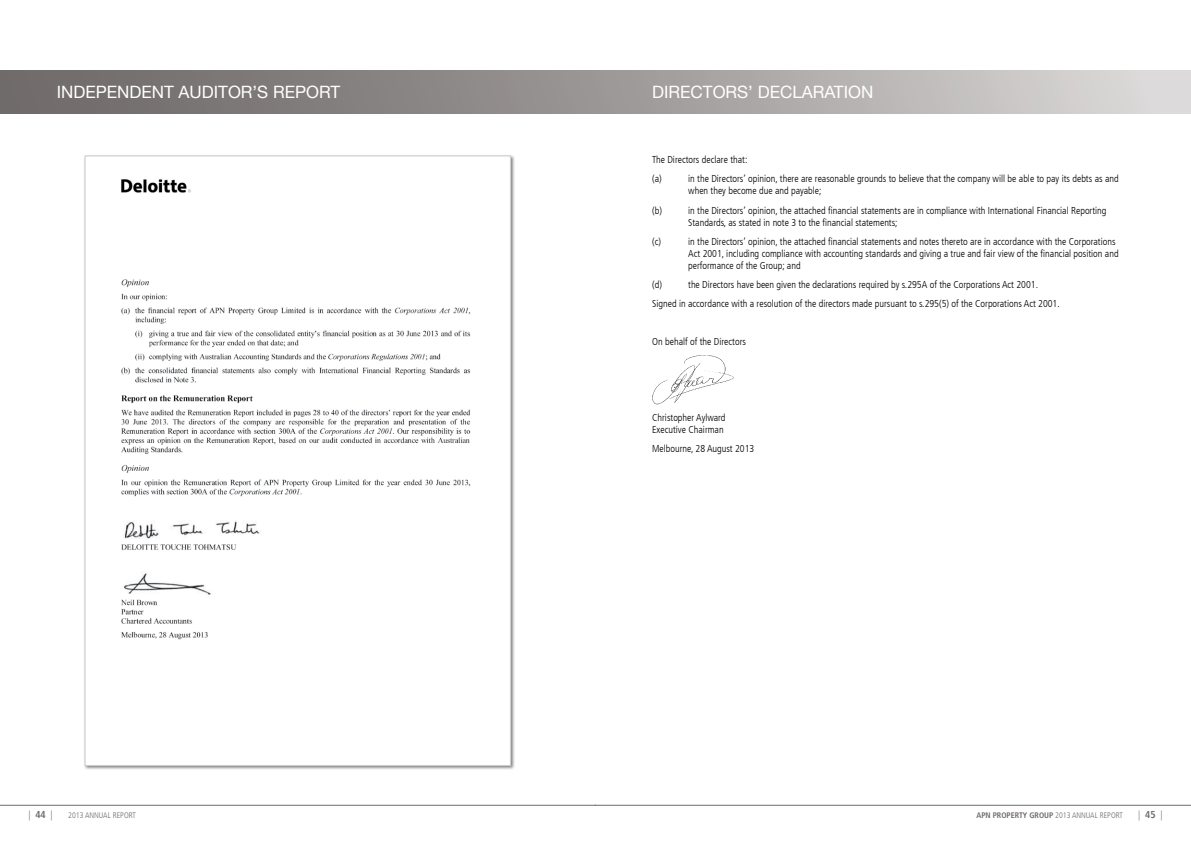
<style>
.page{position:relative;width:1191px;height:842px;background:#fff}
.page>*{position:absolute;margin:0;border:0;box-sizing:border-box;transform-origin:0 0}
.t1{font:17px "Helvetica Neue";color:#fff}
.t2{font:300 condensed 10px/12px "Frutiger LT";color:#000}
.t3{font:300 condensed 10px "Frutiger LT";color:#6f6a69}
.t4{font:700 condensed 8px "Frutiger LT";color:#6f6a69}
.t5{font:300 condensed 8px "Frutiger LT";color:#6f6a69}
.s1{font-weight:700}
.s2{font-weight:300}
</style>
<div class="page">
<hr style="left:0;top:805px;width:595px;height:1px;background:#6f6a69">
<div style="left:0;top:71px;width:595px;height:42px;background:linear-gradient(to right,#6d6867,#989493)"></div>
<hr style="left:595px;top:805px;width:596px;height:1px;background:#6f6a69">
<div style="left:595px;top:71px;width:596px;height:42px;background:linear-gradient(to right,#999595,#dfdddd)"></div>
<div style="left:83px;top:154px;width:432px;height:616px;background:#000;opacity:.5"></div>
<div style="left:85px;top:156px;width:425px;height:609px;background:#fff"></div>
<img style="left:121px;top:179px;width:350px;height:461px">
<img style="left:652px;top:355px;width:82px;height:50px">
<h1 class="t1" style="left:57px;top:82px;width:285px">INDEPENDENT AUDITOR’S REPORT</h1>
<h1 class="t1" style="left:652px;top:82px;width:223px">DIRECTORS’ DECLARATION</h1>
<p class="t2" style="left:652px;top:151px;width:97px;line-height:19.1px">The Directors declare that: (a)</p>
<p class="t2" style="left:688px;top:173px;width:432px">in the Directors’ opinion, there are reasonable grounds to believe that the company will be able to pay its debts as and when they become due and payable;</p>
<p class="t2" style="left:652px;top:204px;width:11px">(b)</p>
<p class="t2" style="left:688px;top:204px;width:420px">in the Directors’ opinion, the attached financial statements are in compliance with International Financial Reporting<br>Standards, as stated in note 3 to the financial statements;</p>
<p class="t2" style="left:652px;top:235px;width:10px">(c)</p>
<p class="t2" style="left:688px;top:235px;width:432px">in the Directors’ opinion, the attached financial statements and notes thereto are in accordance with the Corporations<br>Act 2001, including compliance with accounting standards and giving a true and fair view of the financial position and performance of the Group; and</p>
<p class="t2" style="left:652px;top:278px;width:11px">(d)</p>
<p class="t2" style="left:652px;top:275px;width:409px;line-height:19.1px;text-indent:36px">the Directors have been given the declarations required by s.295A of the Corporations Act 2001.<br>Signed in accordance with a resolution of the directors made pursuant to s.295(5) of the Corporations Act 2001.</p>
<p class="t2" style="left:652px;top:336px;width:95px">On behalf of the Directors</p>
<p class="t2" style="left:652px;top:412px;width:75px">Christopher Aylward<br>Executive Chairman</p>
<p class="t2" style="left:652px;top:443px;width:104px">Melbourne, 28 August 2013</p>
<p class="t3" style="left:28px;top:809px;width:26px">| <span class="s1">44</span> |</p>
<p class="t5" style="left:68px;top:811px;width:69px">2013 ANNUAL REPORT</p>
<p class="t4" style="left:976px;top:811px;width:148px">APN PROPERTY GROUP <span class="s2">2013 ANNUAL REPORT</span></p>
<p class="t3" style="left:1138px;top:809px;width:26px">| <span class="s1">45</span> |</p>
</div>
